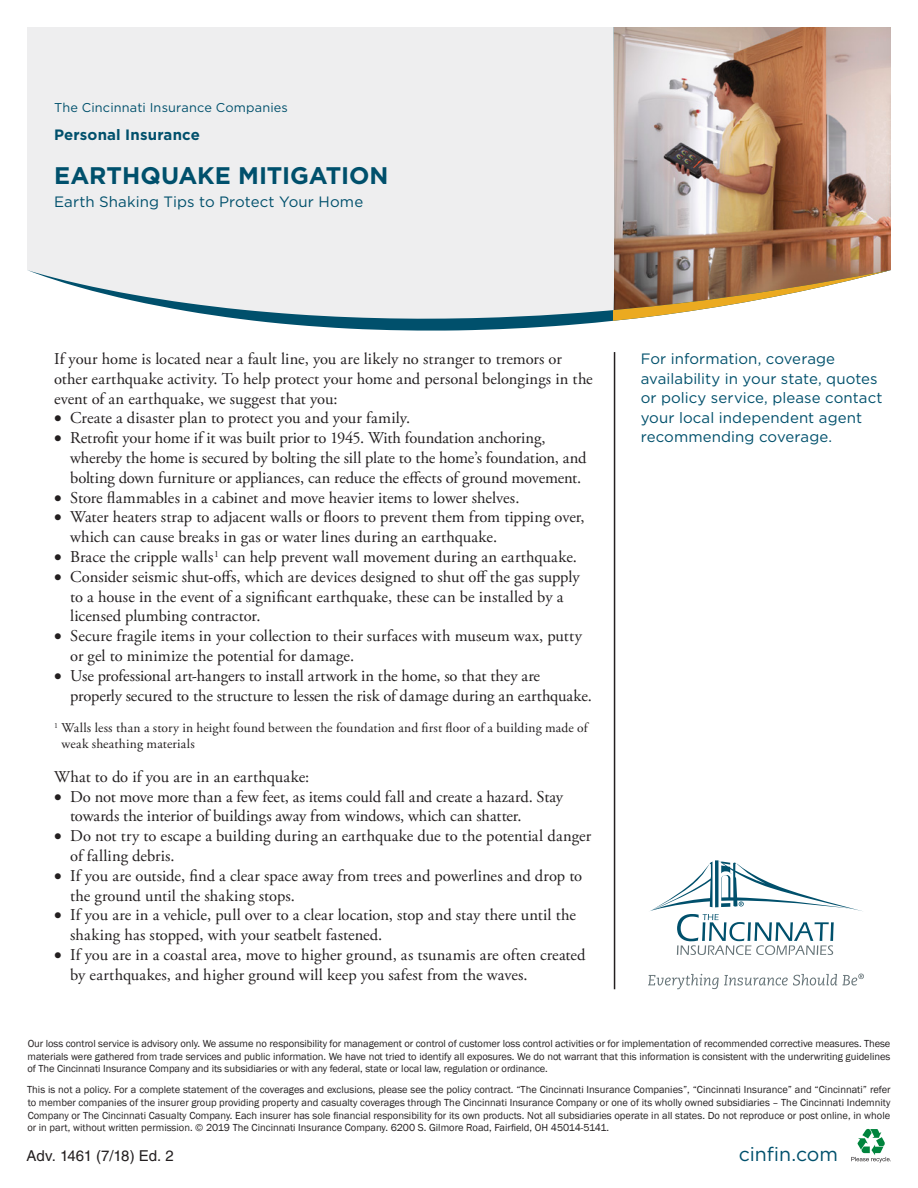
<style>
.page{position:relative;width:918px;height:1188px;background:#fff}
.page>*{position:absolute;margin:0;border:0;box-sizing:border-box;transform-origin:0 0}
.t1{font:700 24px "Gotham";color:#00506c}
.t2{font:19.5px "Gotham";letter-spacing:-.005em;color:#00506c}
.t3{font:16.5px/19.8px "Adobe Garamond Pro";color:#231f20}
.t4{font:15px/19.5px "Gotham";letter-spacing:.005em;color:#00506c}
.t5{font:15px "Helvetica";letter-spacing:-.015em;color:#231f20}
.t6{font:700 15px "Gotham";letter-spacing:.01em;color:#00506c}
.t7{font:13.5px/16.2px "Adobe Garamond Pro";letter-spacing:.01em;color:#231f20}
.t8{font:12.75px "Gotham";letter-spacing:.015em;color:#00506c}
.t9{font:10.5px/12.6px "Franklin Gothic";letter-spacing:-.005em;color:#231f20;text-align:justify}
</style>
<div class="page">
<hr style="left:614px;top:352px;width:1px;height:637px;background:#231f20">
<svg style="left:650px;top:860px;width:213px;height:95px"></svg>
<svg style="left:648px;top:974px;width:216px;height:15px"></svg>
<div style="left:27px;top:27px;width:587px;height:243px;background:#eeeeef"></div>
<img style="left:614px;top:27px;width:277px;height:243px">
<svg style="left:27px;top:270px;width:587px;height:61px;fill:#eeeeef"></svg>
<svg style="left:614px;top:270px;width:277px;height:51px"></svg>
<svg style="left:851px;top:1128px;width:40px;height:35px"></svg>
<p class="t8" style="left:54px;top:100px;width:236px">The Cincinnati Insurance Companies</p>
<p class="t6" style="left:54px;top:125px;width:147px">Personal Insurance</p>
<h1 class="t1" style="left:54px;top:159px;width:336px">EARTHQUAKE MITIGATION</h1>
<p class="t4" style="left:54px;top:192px;width:311px">Earth Shaking Tips to Protect Your Home</p>
<p class="t3" style="left:54px;top:349px;width:540px">If your home is located near a fault line, you are likely no stranger to tremors or other earthquake activity. To help protect your home and personal belongings in the event of an earthquake, we suggest that you:</p>
<p class="t3" style="left:54px;top:409px;width:358px">• Create a disaster plan to protect you and your family.</p>
<p class="t3" style="left:70px;top:429px;width:518px;text-indent:-16px">• Retrofit your home if it was built prior to 1945. With foundation anchoring, whereby the home is secured by bolting the sill plate to the home’s foundation, and bolting down furniture or appliances, can reduce the effects of ground movement.</p>
<p class="t3" style="left:54px;top:488px;width:467px">• Store flammables in a cabinet and move heavier items to lower shelves.</p>
<p class="t3" style="left:70px;top:508px;width:516px;text-indent:-16px">• Water heaters strap to adjacent walls or floors to prevent them from tipping over, which can cause breaks in gas or water lines during an earthquake.</p>
<p class="t3" style="left:54px;top:547px;width:525px">• Brace the cripple walls<sup>1</sup> can help prevent wall movement during an earthquake.</p>
<p class="t3" style="left:70px;top:567px;width:511px;text-indent:-16px">• Consider seismic shut-offs, which are devices designed to shut off the gas supply to a house in the event of a significant earthquake, these can be installed by a licensed plumbing contractor.</p>
<p class="t3" style="left:70px;top:627px;width:513px;text-indent:-16px">• Secure fragile items in your collection to their surfaces with museum wax, putty or gel to minimize the potential for damage.</p>
<p class="t3" style="left:70px;top:666px;width:523px;text-indent:-16px">• Use professional art-hangers to install artwork in the home, so that they are properly secured to the structure to lessen the risk of damage during an earthquake.</p>
<p class="t7" style="left:62px;top:720px;width:528px;text-indent:-8px"><sup>1</sup> Walls less than a story in height found between the foundation and first floor of a building made of weak sheathing materials</p>
<p class="t3" style="left:54px;top:767px;width:257px">What to do if you are in an earthquake:</p>
<p class="t3" style="left:70px;top:787px;width:494px;text-indent:-16px">• Do not move more than a few feet, as items could fall and create a hazard. Stay towards the interior of buildings away from windows, which can shatter.</p>
<p class="t3" style="left:70px;top:827px;width:523px;text-indent:-16px">• Do not try to escape a building during an earthquake due to the potential danger of falling debris.</p>
<p class="t3" style="left:70px;top:866px;width:514px;text-indent:-16px">• If you are outside, find a clear space away from trees and powerlines and drop to the ground until the shaking stops.</p>
<p class="t3" style="left:70px;top:906px;width:507px;text-indent:-16px">• If you are in a vehicle, pull over to a clear location, stop and stay there until the shaking has stopped, with your seatbelt fastened.</p>
<p class="t3" style="left:70px;top:945px;width:517px;text-indent:-16px">• If you are in a coastal area, move to higher ground, as tsunamis are often created by earthquakes, and higher ground will keep you safest from the waves.</p>
<p class="t4" style="left:641px;top:349px;width:243px">For information, coverage availability in your state, quotes or policy service, please contact your local independent agent recommending coverage.</p>
<p class="t9" style="left:27px;top:1037px;width:865px">Our loss control service is advisory only. We assume no responsibility for management or control of customer loss control activities or for implementation of recommended corrective measures. These materials were gathered from trade services and public information. We have not tried to identify all exposures. We do not warrant that this information is consistent with the underwriting guidelines of The Cincinnati Insurance Company and its subsidiaries or with any federal, state or local law, regulation or ordinance.</p>
<p class="t9" style="left:27px;top:1084px;width:865px">This is not a policy. For a complete statement of the coverages and exclusions, please see the policy contract. “The Cincinnati Insurance Companies”, “Cincinnati Insurance” and “Cincinnati” refer to member companies of the insurer group providing property and casualty coverages through The Cincinnati Insurance Company or one of its wholly owned subsidiaries – The Cincinnati Indemnity Company or The Cincinnati Casualty Company. Each insurer has sole financial responsibility for its own products. Not all subsidiaries operate in all states. Do not reproduce or post online, in whole or in part, without written permission. © 2019 The Cincinnati Insurance Company. 6200 S. Gilmore Road, Fairfield, OH 45014-5141.</p>
<p class="t5" style="left:27px;top:1147px;width:149px">Adv. 1461 (7/18) Ed. 2</p>
<p class="t2" style="left:739px;top:1142px;width:101px">cinfin.com</p>
</div>
